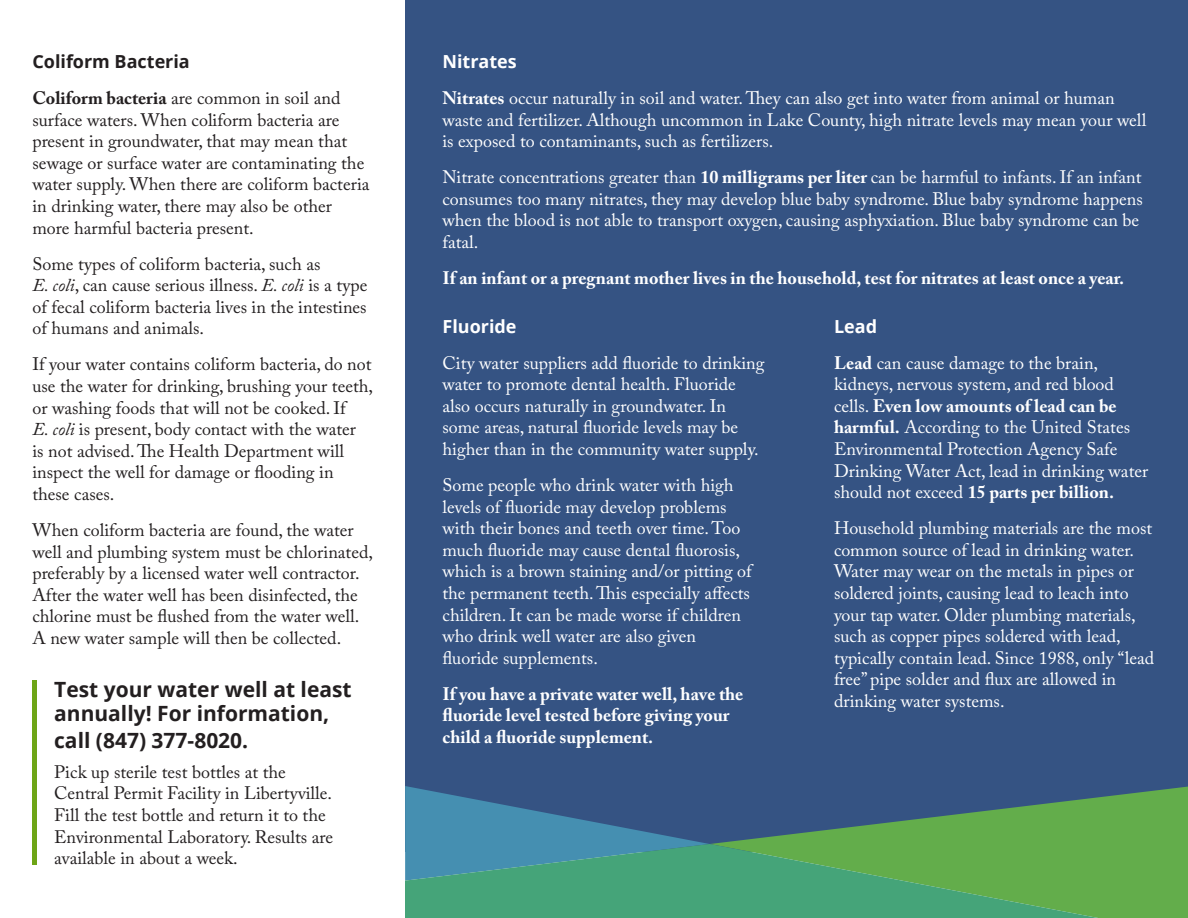
<style>
.page{position:relative;width:1188px;height:918px;background:#fff}
.page>*{position:absolute;margin:0;border:0;box-sizing:border-box;transform-origin:0 0}
.t1{font:700 21px/24px "Open Sans";color:#231f20}
.t2{font:18px/21.6px "Adobe Caslon Pro";color:#fff}
.t3{font:18px/21.6px "Adobe Caslon Pro";color:#231f20}
.t4{font:700 18px/21.6px "Adobe Caslon Pro";color:#fff}
.t5{font:700 18px "Open Sans";color:#fff}
.t6{font:700 18px "Open Sans";color:#231f20}
.s1{font-weight:700}
.s2{font-style:italic}
</style>
<div class="page">
<div style="left:405px;top:0;width:783px;height:852px;background:#355383"></div>
<svg style="left:405px;top:786px;width:304px;height:58px"></svg>
<svg style="left:711px;top:787px;width:477px;height:131px;fill:#63ad4b"></svg>
<svg style="left:405px;top:844px;width:693px;height:74px;background:#4da472"></svg>
<div style="left:32px;top:681px;width:5px;height:184px;background:#6ea516"></div>
<p class="t6" style="left:32px;top:49px;width:159px">Coliform Bacteria</p>
<p class="t3" style="left:32px;top:87px;width:339px"><span class="s1">Coliform bacteria</span> are common in soil and surface waters. When coliform bacteria are present in groundwater, that may mean that sewage or surface water are contaminating the water supply. When there are coliform bacteria in drinking water, there may also be other more harmful bacteria present.</p>
<p class="t3" style="left:32px;top:253px;width:336px">Some types of coliform bacteria, such as<br><span class="s2">E. coli</span>, can cause serious illness. <span class="s2">E. coli</span> is a type of fecal coliform bacteria lives in the intestines of humans and animals.</p>
<p class="t3" style="left:32px;top:353px;width:342px">If your water contains coliform bacteria, do not use the water for drinking, brushing your teeth, or washing foods that will not be cooked. If<br><span class="s2">E. coli</span> is present, body contact with the water<br>is not advised. The Health Department will inspect the well for damage or flooding in these cases.</p>
<p class="t3" style="left:32px;top:519px;width:342px">When coliform bacteria are found, the water well and plumbing system must be chlorinated, preferably by a licensed water well contractor.<br>After the water well has been disinfected, the chlorine must be flushed from the water well.<br>A new water sample will then be collected.</p>
<p class="t1" style="left:54px;top:677px;width:299px">Test your water well at least annually! For information,</p>
<p class="t1" style="left:54px;top:728px;width:196px">call (847) 377-8020.</p>
<p class="t3" style="left:54px;top:761px;width:281px">Pick up sterile test bottles at the Central Permit Facility in Libertyville.<br>Fill the test bottle and return it to the Environmental Laboratory. Results are available in about a week.</p>
<p class="t5" style="left:443px;top:49px;width:76px">Nitrates</p>
<p class="t2" style="left:443px;top:87px;width:705px"><span class="s1">Nitrates</span> occur naturally in soil and water. They can also get into water from animal or human waste and fertilizer. Although uncommon in Lake County, high nitrate levels may mean your well is exposed to contaminants, such as fertilizers.</p>
<p class="t2" style="left:443px;top:166px;width:702px">Nitrate concentrations greater than <span class="s1">10 milligrams per liter</span> can be harmful to infants. If an infant consumes too many nitrates, they may develop blue baby syndrome. Blue baby syndrome happens when the blood is not able to transport oxygen, causing asphyxiation. Blue baby syndrome can be fatal.</p>
<p class="t4" style="left:443px;top:267px;width:683px">If an infant or a pregnant mother lives in the household, test for nitrates at least once a year.</p>
<p class="t5" style="left:443px;top:313px;width:76px">Fluoride</p>
<p class="t2" style="left:443px;top:352px;width:323px">City water suppliers add fluoride to drinking water to promote dental health. Fluoride also occurs naturally in groundwater. In some areas, natural fluoride levels may be higher than in the community water supply.</p>
<p class="t2" style="left:443px;top:474px;width:311px">Some people who drink water with high levels of fluoride may develop problems with their bones and teeth over time. Too much fluoride may cause dental fluorosis, which is a brown staining and/or pitting of the permanent teeth. This especially affects children. It can be made worse if children who drink well water are also given fluoride supplements.</p>
<p class="t4" style="left:443px;top:683px;width:302px">If you have a private water well, have the fluoride level tested before giving your child a fluoride supplement.</p>
<p class="t5" style="left:834px;top:313px;width:45px">Lead</p>
<p class="t2" style="left:834px;top:352px;width:316px"><span class="s1">Lead</span> can cause damage to the brain, kidneys, nervous system, and red blood cells. <span class="s1">Even low amounts of lead can be harmful.</span> According to the United States Environmental Protection Agency Safe Drinking Water Act, lead in drinking water should not exceed <span class="s1">15 parts per billion.</span></p>
<p class="t2" style="left:834px;top:517px;width:322px">Household plumbing materials are the most common source of lead in drinking water.<br>Water may wear on the metals in pipes or soldered joints, causing lead to leach into your tap water. Older plumbing materials, such as copper pipes soldered with lead, typically contain lead. Since 1988, only “lead free” pipe solder and flux are allowed in drinking water systems.</p>
</div>
